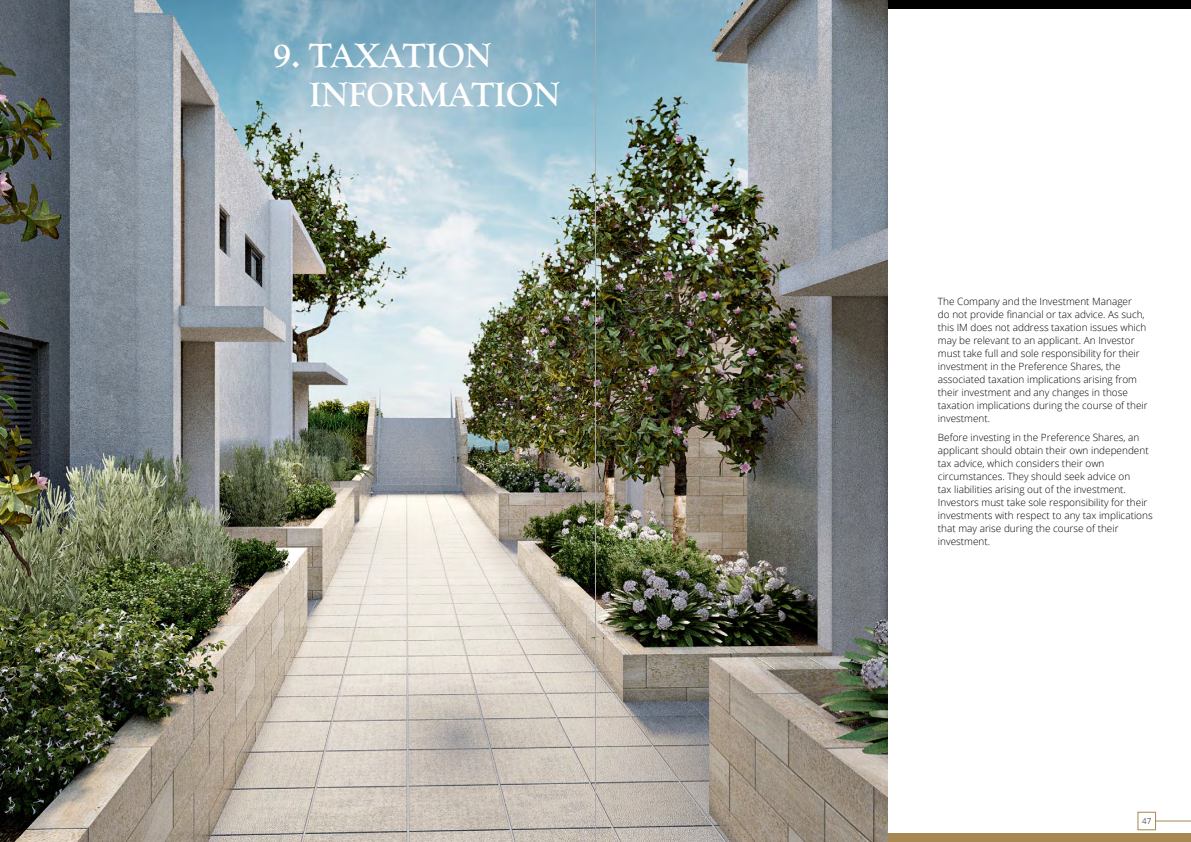
<style>
.page{position:relative;width:1191px;height:842px;background:#fff}
.page>*{position:absolute;margin:0;border:0;box-sizing:border-box;transform-origin:0 0}
.t1{font:700 35px/39px "Goudy Old Style T";color:#fff}
.t2{font:300 10px/13px "Open Sans";color:#000}
.t3{font:300 8px "Open Sans";color:#000}
</style>
<div class="page">
<div style="left:0;top:833px;width:1191px;height:9px;background:#a78852"></div>
<div style="left:0;top:0;width:1191px;height:9px;background:#000"></div>
<div style="left:1137px;top:812px;width:18px;height:18px;border:1px solid #a78852"></div>
<hr style="left:1155px;top:821px;width:36px;height:1px;background:#a78852">
<img style="left:0;top:0;width:887px;height:842px">
<hr style="left:595px;top:0;width:1px;height:842px;background:#a7a9ac">
<h1 class="t1" style="left:309px;top:36px;width:252px;text-indent:-36px">9. TAXATION<br>INFORMATION</h1>
<p class="t2" style="left:938px;top:295px;width:211px">The Company and the Investment Manager<br>do not provide financial or tax advice. As such, this IM does not address taxation issues which may be relevant to an applicant. An Investor must take full and sole responsibility for their investment in the Preference Shares, the associated taxation implications arising from their investment and any changes in those taxation implications during the course of their investment.</p>
<p class="t2" style="left:938px;top:430px;width:216px">Before investing in the Preference Shares, an applicant should obtain their own independent tax advice, which considers their own circumstances. They should seek advice on<br>tax liabilities arising out of the investment.<br>Investors must take sole responsibility for their investments with respect to any tax implications that may arise during the course of their investment.</p>
<p class="t3" style="left:1142px;top:816px;width:11px">47</p>
</div>
